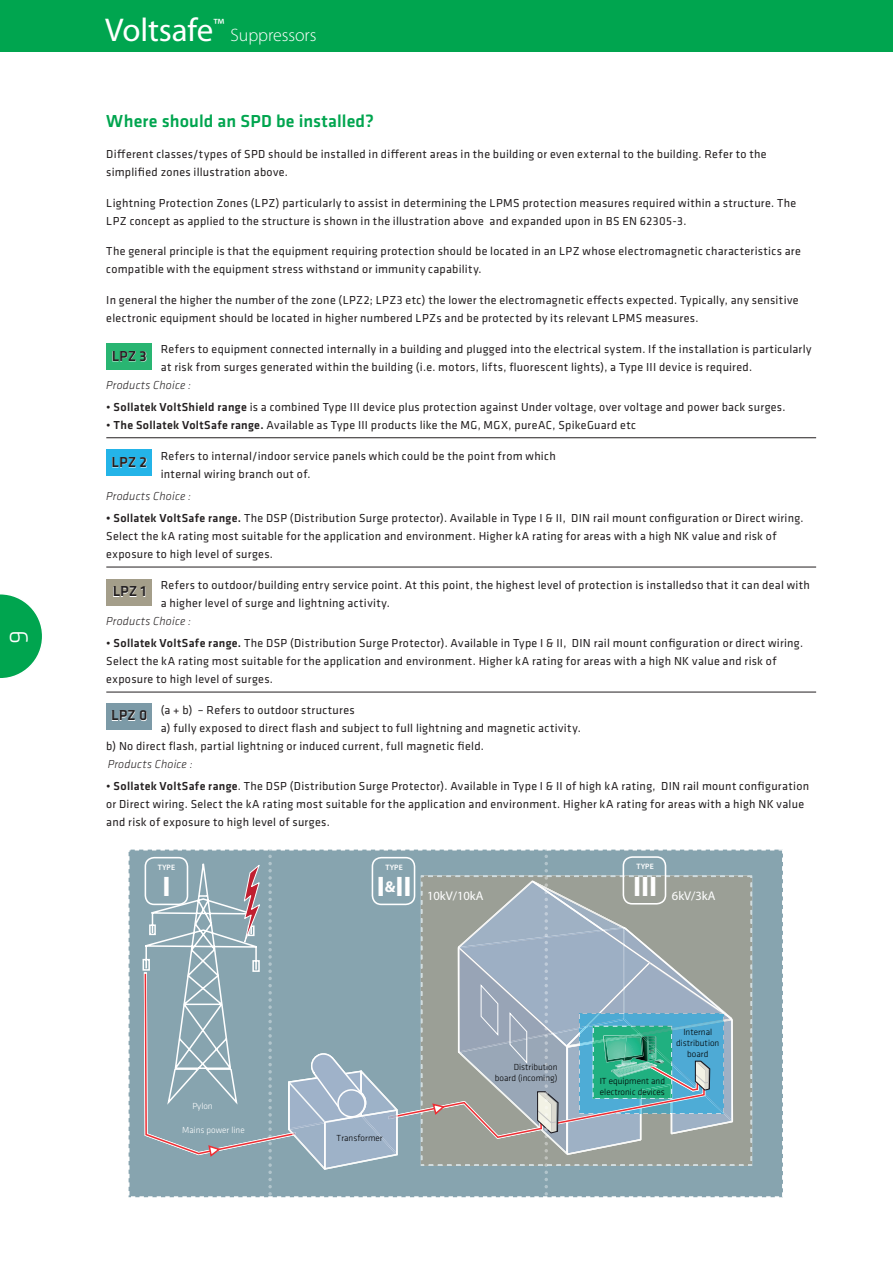
<style>
.page{position:relative;width:893px;height:1263px;background:#fff}
.page>*{position:absolute;margin:0;border:0;box-sizing:border-box;transform-origin:0 0}
.t1{font:33px "Myriad Pro";letter-spacing:-.005em;color:#fff}
.t2{font:700 28.35px "Myriad Pro";color:#fff}
.t3{font:300 27px "Klavika";color:#fff}
.t4{font:500 18px "Klavika";letter-spacing:.005em;color:#00a54f}
.t5{font:300 18px "Myriad Pro";letter-spacing:-.005em;color:#fff}
.t6{font:500 15px "Klavika";letter-spacing:-.005em;color:#231f20}
.t7{font:12.6px "Myriad Pro";letter-spacing:-.005em;color:#fff}
.t8{font:12px/18px "Klavika";letter-spacing:.025em;color:#231f20}
.t9{font:italic 300 12px "Klavika";letter-spacing:.02em;color:#231f20}
.t10{font:300 9.15px/10.9px "Klavika";color:#000001;text-align:right}
.t11{font:300 9.15px "Klavika";color:#fff}
.t12{font:600 7.8px "Myriad Pro";color:#fff}
.s1{font-weight:500}
</style>
<div class="page">
<div style="left:0;top:0;width:893px;height:51px;background:#00a54f"></div>
<svg style="left:0;top:594px;width:42px;height:84px"></svg>
<div style="left:129px;top:849px;width:654px;height:348px;background:#87a4af"></div>
<div style="left:733px;top:875px;width:19px;height:291px;background:#9b9f96"></div>
<svg style="left:142px;top:849px;width:591px;height:349px;background:#92a9b1"></svg>
<hr style="left:106px;top:437px;width:710px;height:1px;background:#231f20">
<hr style="left:106px;top:567px;width:710px;height:1px;background:#231f20">
<hr style="left:106px;top:692px;width:710px;height:1px;background:#231f20">
<div style="left:106px;top:344px;width:46px;height:26px;background:#29b572"></div>
<svg style="left:112px;top:351px;width:34px;height:11px"></svg>
<div style="left:106px;top:450px;width:46px;height:26px;background:#24b4e8"></div>
<svg style="left:112px;top:457px;width:35px;height:10px"></svg>
<div style="left:106px;top:579px;width:46px;height:26px;background:#a49e8a"></div>
<svg style="left:113px;top:587px;width:32px;height:10px"></svg>
<div style="left:106px;top:703px;width:46px;height:26px;background:#7c9aa7"></div>
<svg style="left:112px;top:711px;width:35px;height:10px"></svg>
<h3 class="t3" style="left:35px;top:630px;width:15px;rotate:90deg">6</h3>
<h1 class="t1" style="left:105px;top:10px;width:120px">Voltsafe<sup>™</sup></h1>
<h3 class="t5" style="left:231px;top:24px;width:87px">Suppressors</h3>
<h3 class="t4" style="left:106px;top:109px;width:269px">Where should an SPD be installed?</h3>
<p class="t8" style="left:106px;top:144px;width:662px">Different classes/types of SPD should be installed in different areas in the building or even external to the building. Refer to the simplified zones illustration above.</p>
<p class="t8" style="left:106px;top:193px;width:691px">Lightning Protection Zones (LPZ) particularly to assist in determining the LPMS protection measures required within a structure. The<br>LPZ concept as applied to the structure is shown in the illustration above and expanded upon in BS EN 62305-3.</p>
<p class="t8" style="left:106px;top:242px;width:696px">The general principle is that the equipment requiring protection should be located in an LPZ whose electromagnetic characteristics are compatible with the equipment stress withstand or immunity capability.</p>
<p class="t8" style="left:106px;top:291px;width:694px">In general the higher the number of the zone (LPZ2; LPZ3 etc) the lower the electromagnetic effects expected. Typically, any sensitive electronic equipment should be located in higher numbered LPZs and be protected by its relevant LPMS measures.</p>
<p class="t8" style="left:161px;top:339px;width:652px">Refers to equipment connected internally in a building and plugged into the electrical system. If the installation is particularly at risk from surges generated within the building (i.e. motors, lifts, fluorescent lights), a Type III device is required.</p>
<p class="t9" style="left:106px;top:378px;width:86px">Products Choice :</p>
<p class="t8" style="left:106px;top:398px;width:681px">• <span class="s1">Sollatek VoltShield range</span> is a combined Type III device plus protection against Under voltage, over voltage and power back surges.</p>
<p class="t8" style="left:106px;top:416px;width:531px">• <span class="s1">The Sollatek VoltSafe range.</span> Available as Type III products like the MG, MGX, pureAC, SpikeGuard etc</p>
<p class="t8" style="left:161px;top:446px;width:396px">Refers to internal/indoor service panels which could be the point from which internal wiring branch out of.</p>
<p class="t9" style="left:106px;top:489px;width:86px">Products Choice :</p>
<p class="t8" style="left:106px;top:509px;width:699px"><span class="s1">• Sollatek VoltSafe range.</span> The DSP (Distribution Surge protector). Available in Type I &amp; II, DIN rail mount configuration or Direct wiring.<br>Select the kA rating most suitable for the application and environment. Higher kA rating for areas with a high NK value and risk of exposure to high level of surges.</p>
<p class="t8" style="left:161px;top:576px;width:651px">Refers to outdoor/building entry service point. At this point, the highest level of protection is installedso that it can deal with a higher level of surge and lightning activity.</p>
<p class="t9" style="left:106px;top:614px;width:86px">Products Choice :</p>
<p class="t8" style="left:106px;top:634px;width:698px">• <span class="s1">Sollatek VoltSafe range.</span> The DSP (Distribution Surge Protector). Available in Type I &amp; II, DIN rail mount configuration or direct wiring.<br>Select the kA rating most suitable for the application and environment. Higher kA rating for areas with a high NK value and risk of exposure to high level of surges.</p>
<p class="t8" style="left:161px;top:701px;width:195px">(a + b) – Refers to outdoor structures</p>
<p class="t8" style="left:161px;top:719px;width:421px">a) fully exposed to direct flash and subject to full lightning and magnetic activity.</p>
<p class="t8" style="left:106px;top:737px;width:379px">b) No direct flash, partial lightning or induced current, full magnetic field.</p>
<p class="t9" style="left:108px;top:757px;width:86px">Products Choice :</p>
<p class="t8" style="left:106px;top:777px;width:704px">• <span class="s1">Sollatek VoltSafe range</span>. The DSP (Distribution Surge Protector). Available in Type I &amp; II of high kA rating, DIN rail mount configuration or Direct wiring. Select the kA rating most suitable for the application and environment. Higher kA rating for areas with a high NK value and risk of exposure to high level of surges.</p>
<p class="t6" style="left:112px;top:346px;width:37px">LPZ 3</p>
<p class="t6" style="left:112px;top:452px;width:37px">LPZ 2</p>
<p class="t6" style="left:113px;top:581px;width:35px">LPZ 1</p>
<p class="t6" style="left:111px;top:705px;width:38px">LPZ 0</p>
<p class="t12" style="left:158px;top:862px;width:19px">TYPE</p>
<h2 class="t2" style="left:162px;top:868px;width:10px">I</h2>
<p class="t11" style="left:192px;top:1100px;width:22px">Pylon</p>
<p class="t11" style="left:182px;top:1125px;width:64px">Mains power line</p>
<p class="t12" style="left:386px;top:862px;width:19px">TYPE</p>
<h2 class="t2" style="left:377px;top:868px;width:36px">I<sup>&amp;</sup>II</h2>
<p class="t12" style="left:637px;top:861px;width:19px">TYPE</p>
<h2 class="t2" style="left:633px;top:868px;width:26px">III</h2>
<p class="t7" style="left:427px;top:888px;width:58px">10kV/10kA</p>
<p class="t7" style="left:672px;top:888px;width:45px">6kV/3kA</p>
<p class="t10" style="left:337px;top:1132px;width:48px">Transformer</p>
<p class="t10" style="left:495px;top:1061px;width:64px">Distribution board (incoming)</p>
<p class="t10" style="left:600px;top:1075px;width:67px;text-align:left">IT equipment and electronic devices</p>
<p class="t10" style="left:676px;top:1026px;width:45px;text-align:center">Internal distribution board</p>
</div>
